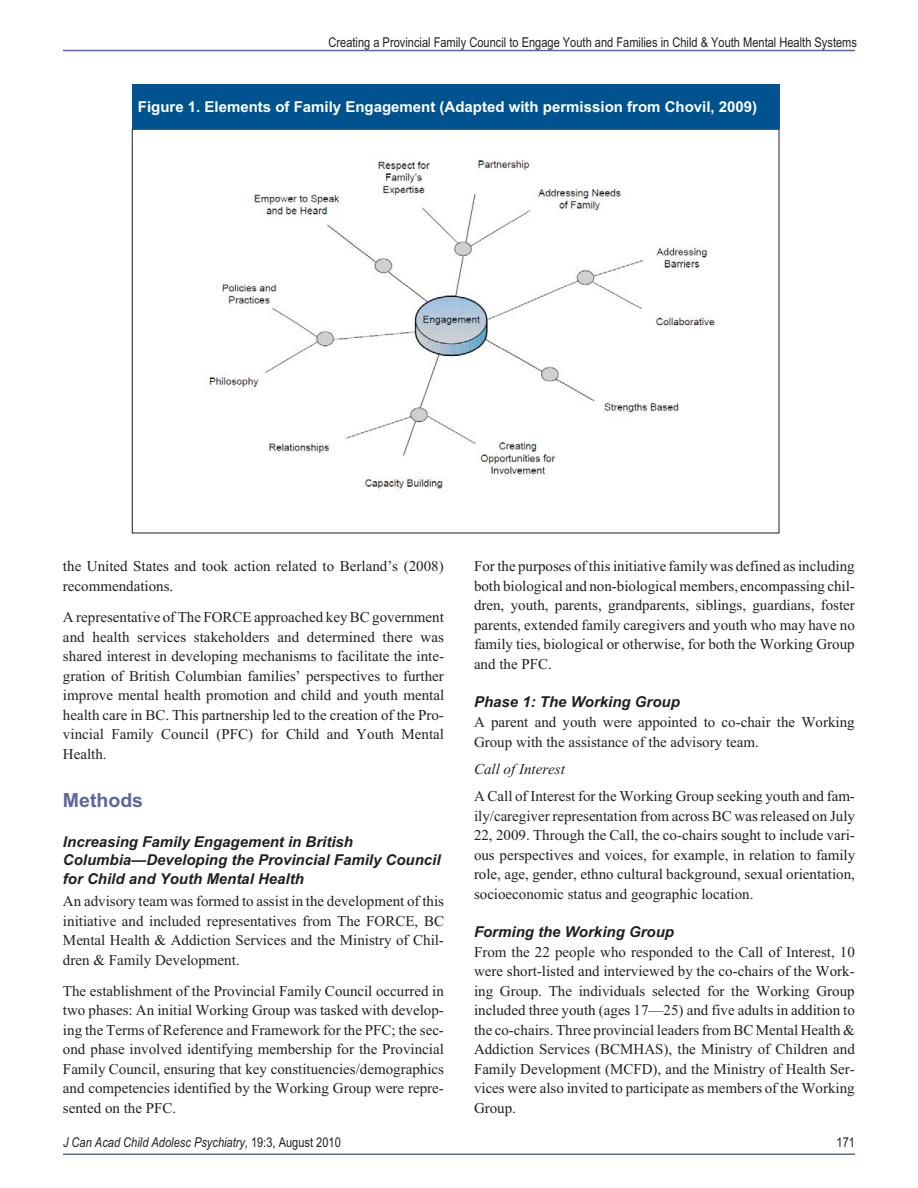
<style>
.page{position:relative;width:918px;height:1188px;background:#fff}
.page>*{position:absolute;margin:0;border:0;box-sizing:border-box;transform-origin:0 0}
.t1{font:700 19.5px "Arial";color:#5f669c}
.t2{font:15px/19.5px "Times New Roman";color:#231f20;text-align:justify}
.t3{font:italic 700 15px/18.8px "Arial";color:#231f20}
.t4{font:700 15px "Arial";color:#fff}
.t5{font:italic 15px "Times New Roman";color:#231f20}
.t6{font:13.5px "Arial Narrow";color:#231f20}
.t7{font:italic 13.5px "Arial Narrow";color:#231f20}
.s1{font-style:normal}
</style>
<div class="page">
<hr style="left:63px;top:50px;width:792px;height:1px;background:#5f669c">
<hr style="left:63px;top:1154px;width:792px;height:1px;background:#5f669c">
<img style="left:208px;top:159px;width:507px;height:330px">
<div style="left:132px;top:84px;width:647px;height:45px;background:#00538e"></div>
<p class="t6" style="left:329px;top:37px;width:530px">Creating a Provincial Family Council to Engage Youth and Families in Child &amp; Youth Mental Health Systems</p>
<p class="t4" style="left:138px;top:102px;width:621px">Figure 1. Elements of Family Engagement (Adapted with permission from Chovil, 2009)</p>
<p class="t2" style="left:63px;top:558px;width:382px">the United States and took action related to Berland’s (2008) recommendations.</p>
<p class="t2" style="left:63px;top:609px;width:383px">A representative of The FORCE approached key BC government and health services stakeholders and determined there was shared interest in developing mechanisms to facilitate the inte&shy;gration of British Columbian families’ perspectives to further improve mental health promotion and child and youth mental health care in BC. This partnership led to the creation of the Pro&shy;vincial Family Council (PFC) for Child and Youth Mental Health.</p>
<h1 class="t1" style="left:63px;top:793px;width:82px">Methods</h1>
<p class="t3" style="left:63px;top:833px;width:379px">Increasing Family Engagement in British<br>Columbia—Developing the Provincial Family Council for Child and Youth Mental Health</p>
<p class="t2" style="left:63px;top:893px;width:383px">An advisory team was formed to assist in the development of this initiative and included representatives from The FORCE, BC Mental Health &amp; Addiction Services and the Ministry of Chil&shy;dren &amp; Family Development.</p>
<p class="t2" style="left:63px;top:983px;width:383px">The establishment of the Provincial Family Council occurred in two phases: An initial Working Group was tasked with develop&shy;ing the Terms of Reference and Framework for the PFC; the sec&shy;ond phase involved identifying membership for the Provincial Family Council, ensuring that key constituencies/demographics and competencies identified by the Working Group were repre&shy;sented on the PFC.</p>
<p class="t2" style="left:474px;top:558px;width:382px">For the purposes of this initiative family was defined as including both biological and non-biological members, encompassing chil&shy;dren, youth, parents, grandparents, siblings, guardians, foster parents, extended family caregivers and youth who may have no family ties, biological or otherwise, for both the Working Group and the PFC.</p>
<p class="t3" style="left:474px;top:693px;width:207px">Phase 1: The Working Group</p>
<p class="t2" style="left:474px;top:714px;width:382px">A parent and youth were appointed to co-chair the Working<br>Group with the assistance of the advisory team.</p>
<p class="t5" style="left:474px;top:764px;width:92px">Call of Interest</p>
<p class="t2" style="left:474px;top:788px;width:383px">A Call of Interest for the Working Group seeking youth and fam&shy;ily/caregiver representation from across BC was released on July 22, 2009. Through the Call, the co-chairs sought to include vari&shy;ous perspectives and voices, for example, in relation to family role, age, gender, ethno cultural background, sexual orientation, socioeconomic status and geographic location.</p>
<p class="t3" style="left:474px;top:923px;width:202px">Forming the Working Group</p>
<p class="t2" style="left:474px;top:944px;width:383px">From the 22 people who responded to the Call of Interest, 10 were short-listed and interviewed by the co-chairs of the Work&shy;ing Group. The individuals selected for the Working Group included three youth (ages 17—25) and five adults in addition to the co-chairs. Three provincial leaders from BC Mental Health &amp; Addiction Services (BCMHAS), the Ministry of Children and Family Development (MCFD), and the Ministry of Health Ser&shy;vices were also invited to participate as members of the Working Group.</p>
<p class="t7" style="left:63px;top:1135px;width:279px">J Can Acad Child Adolesc Psychiatry, <span class="s1">19:3, August 2010</span></p>
<p class="t6" style="left:837px;top:1138px;width:20px">171</p>
</div>
